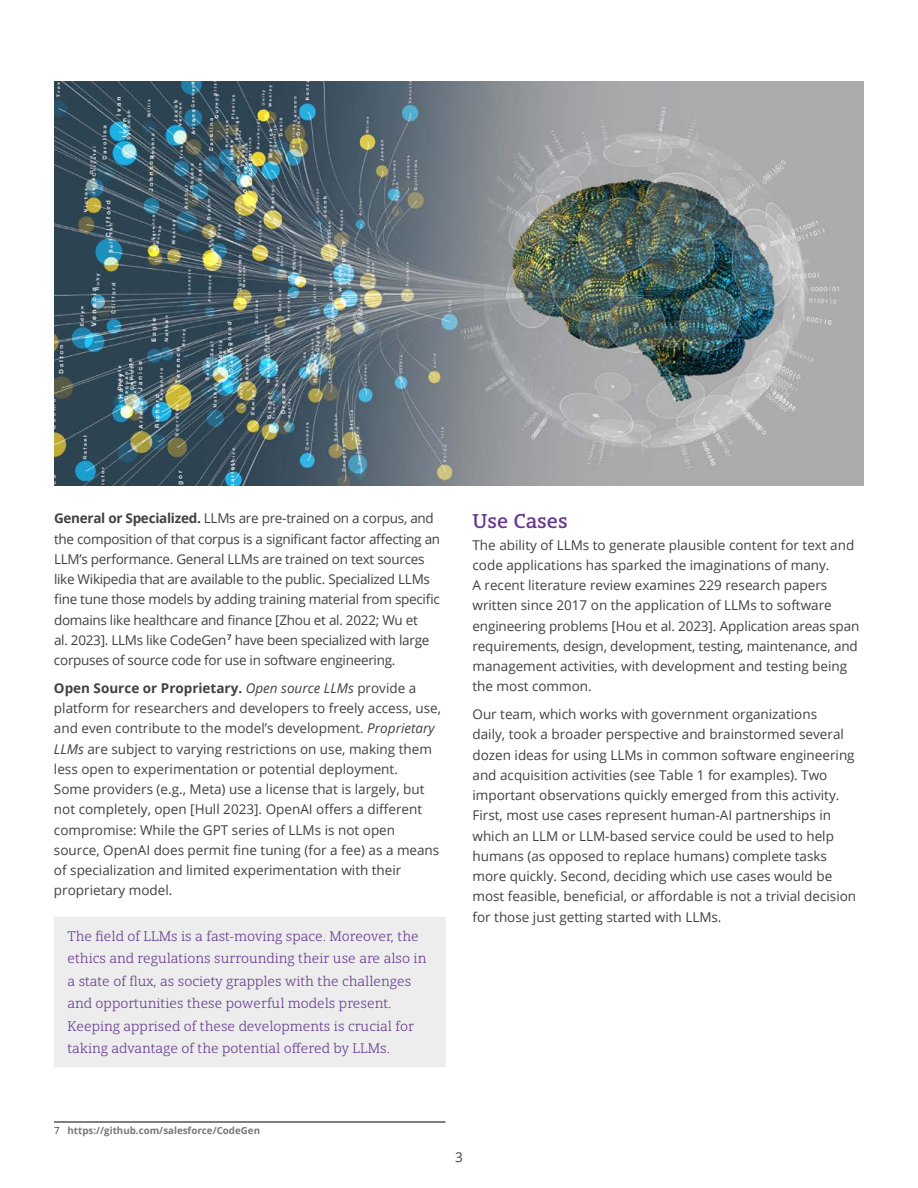
<style>
.page{position:relative;width:918px;height:1188px;background:#fff}
.page>*{position:absolute;margin:0;border:0;box-sizing:border-box;transform-origin:0 0}
.t1{font:600 19.5px "Open Serif";color:#65398d}
.t2{font:13.5px/20.2px "Open Sans";color:#414042}
.t3{font:13.5px/20.2px "Open Sans";letter-spacing:-.02em;color:#414042}
.t4{font:13.5px/22.5px "Open Serif";color:#65398d}
.t5{font:700 9.75px "Open Sans";color:#77787b}
.s1{font-weight:700}
.s2{font-style:italic}
.s3{font-weight:400;color:#414042}
</style>
<div class="page">
<div style="left:54px;top:917px;width:392px;height:150px;background:#ededee"></div>
<hr style="left:54px;top:1122px;width:392px;height:1px;background:#000">
<img style="left:54px;top:81px;width:810px;height:405px">
<p class="t3" style="left:54px;top:508px;width:388px"><span class="s1">General or Specialized.</span> LLMs are pre-trained on a corpus, and the composition of that corpus is a significant factor affecting an LLM’s performance. General LLMs are trained on text sources like Wikipedia that are available to the public. Specialized LLMs fine tune those models by adding training material from specific domains like healthcare and finance [Zhou et al. 2022; Wu et<br>al. 2023]. LLMs like CodeGen<sup>7</sup> have been specialized with large corpuses of source code for use in software engineering.</p>
<p class="t2" style="left:54px;top:677px;width:389px"><span class="s1">Open Source or Proprietary.</span> <span class="s2">Open source LLMs</span> provide a platform for researchers and developers to freely access, use, and even contribute to the model’s development. <span class="s2">Proprietary LLMs</span> are subject to varying restrictions on use, making them less open to experimentation or potential deployment.<br>Some providers (e.g., Meta) use a license that is largely, but not completely, open [Hull 2023]. OpenAI offers a different compromise: While the GPT series of LLMs is not open source, OpenAI does permit fine tuning (for a fee) as a means of specialization and limited experimentation with their proprietary model.</p>
<p class="t4" style="left:68px;top:924px;width:360px">The field of LLMs is a fast-moving space. Moreover, the ethics and regulations surrounding their use are also in a state of flux, as society grapples with the challenges and opportunities these powerful models present.<br>Keeping apprised of these developments is crucial for taking advantage of the potential offered by LLMs.</p>
<h1 class="t1" style="left:472px;top:507px;width:97px">Use Cases</h1>
<p class="t2" style="left:472px;top:534px;width:388px">The ability of LLMs to generate plausible content for text and code applications has sparked the imaginations of many.<br>A recent literature review examines 229 research papers written since 2017 on the application of LLMs to software engineering problems [Hou et al. 2023]. Application areas span requirements, design, development, testing, maintenance, and management activities, with development and testing being the most common.</p>
<p class="t2" style="left:472px;top:704px;width:385px">Our team, which works with government organizations<br>daily, took a broader perspective and brainstormed several dozen ideas for using LLMs in common software engineering and acquisition activities (see Table 1 for examples). Two important observations quickly emerged from this activity.<br>First, most use cases represent human-AI partnerships in which an LLM or LLM-based service could be used to help humans (as opposed to replace humans) complete tasks more quickly. Second, deciding which use cases would be most feasible, beneficial, or affordable is not a trivial decision for those just getting started with LLMs.</p>
<p class="t5" style="left:54px;top:1124px;width:208px"><span class="s3">7</span> https://github.com/salesforce/CodeGen</p>
<p class="t2" style="left:455px;top:1147px;width:9px">3</p>
</div>
